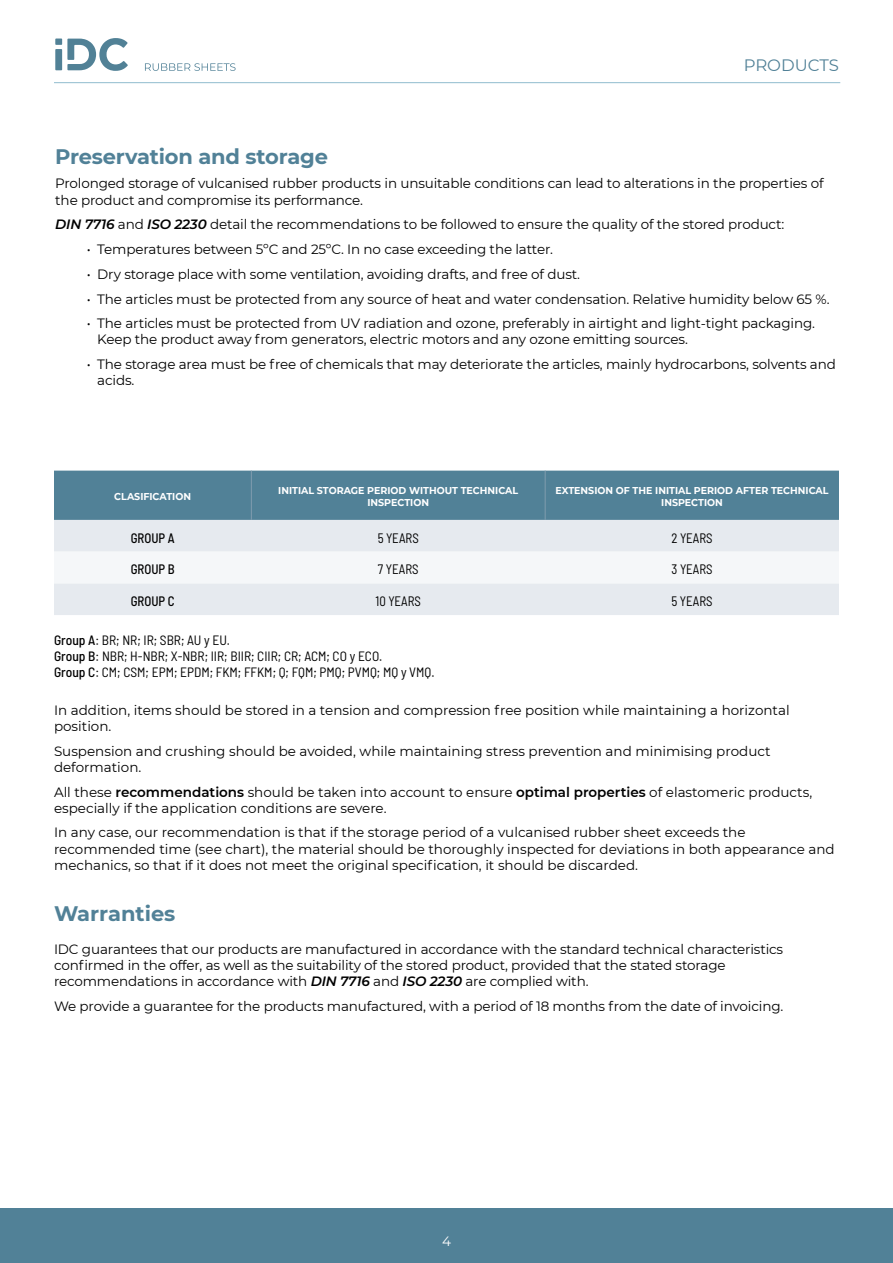
<style>
.page{position:relative;width:893px;height:1263px;background:#fff}
.page>*{position:absolute;margin:0;border:0;box-sizing:border-box;transform-origin:0 0}
.t1{font:700 21px "Montserrat";letter-spacing:-.01em;color:#518197}
.t2{font:16.5px "Montserrat";color:#518197}
.t3{font:semi-condensed 13.65px "Barlow";color:#000;scale:.94 1}
.t4{font:500 semi-condensed 13.65px "Barlow";color:#000;scale:.94 1}
.t5{font:13.5px/16.2px "Montserrat";letter-spacing:-.01em;color:#000}
.t6{font:semi-condensed 13.5px/16.2px "Barlow";color:#000}
.t7{font:13.5px "Montserrat";color:#fff}
.t8{font:700 9.9px/12px "Montserrat";color:#fff;text-align:center;scale:.96 1}
.s1{font-weight:600;font-style:italic}
.s2{font-weight:500}
.s3{font-weight:600}
</style>
<div class="page">
<hr style="left:54px;top:82px;width:786px;height:1px;background:#9dc3d4">
<div style="left:55px;top:39px;width:7px;height:6px;background:#518196"></div>
<div style="left:55px;top:49px;width:7px;height:21px;background:#518196"></div>
<svg style="left:67px;top:38px;width:61px;height:33px"></svg>
<svg style="left:145px;top:63px;width:91px;height:8px"></svg>
<div style="left:0;top:1209px;width:893px;height:54px;background:#518197"></div>
<div style="left:54px;top:471px;width:785px;height:49px;background:#518197"></div>
<div style="left:54px;top:520px;width:785px;height:95px;background:#e6eaef"></div>
<div style="left:54px;top:552px;width:785px;height:31px;background:#f5f7f9"></div>
<hr style="left:251px;top:471px;width:1px;height:49px;background:#819daf">
<hr style="left:545px;top:471px;width:1px;height:49px;background:#819daf">
<p class="t2" style="left:744px;top:54px;width:97px">PRODUCTS</p>
<h1 class="t1" style="left:55px;top:141px;width:274px">Preservation and storage</h1>
<p class="t5" style="left:55px;top:175px;width:770px">Prolonged storage of vulcanised rubber products in unsuitable conditions can lead to alterations in the properties of the product and compromise its performance.</p>
<p class="t5" style="left:55px;top:216px;width:731px"><span class="s1">DIN 7716</span> and <span class="s1">ISO 2230</span> detail the recommendations to be followed to ensure the quality of the stored product:</p>
<p class="t5" style="left:87px;top:241px;width:468px">• Temperatures between 5ºC and 25ºC. In no case exceeding the latter.</p>
<p class="t5" style="left:87px;top:265px;width:495px">• Dry storage place with some ventilation, avoiding drafts, and free of dust.</p>
<p class="t5" style="left:87px;top:290px;width:744px">• The articles must be protected from any source of heat and water condensation. Relative humidity below 65 %.</p>
<p class="t5" style="left:97px;top:315px;width:719px;text-indent:-11px">• The articles must be protected from UV radiation and ozone, preferably in airtight and light-tight packaging.<br>Keep the product away from generators, electric motors and any ozone emitting sources.</p>
<p class="t5" style="left:97px;top:356px;width:740px;text-indent:-11px">• The storage area must be free of chemicals that may deteriorate the articles, mainly hydrocarbons, solvents and acids.</p>
<p class="t8" style="left:114px;top:490px;width:82px">CLASIFICATION</p>
<p class="t8" style="left:278px;top:484px;width:251px">INITIAL STORAGE PERIOD WITHOUT TECHNICAL<br>INSPECTION</p>
<p class="t8" style="left:556px;top:484px;width:286px">EXTENSION OF THE INITIAL PERIOD AFTER TECHNICAL<br>INSPECTION</p>
<p class="t4" style="left:131px;top:528px;width:48px">GROUP A</p>
<p class="t3" style="left:378px;top:528px;width:45px">5 YEARS</p>
<p class="t3" style="left:671px;top:528px;width:45px">2 YEARS</p>
<p class="t4" style="left:131px;top:559px;width:48px">GROUP B</p>
<p class="t3" style="left:378px;top:560px;width:45px">7 YEARS</p>
<p class="t3" style="left:671px;top:560px;width:45px">3 YEARS</p>
<p class="t4" style="left:131px;top:591px;width:48px">GROUP C</p>
<p class="t3" style="left:375px;top:591px;width:50px">10 YEARS</p>
<p class="t3" style="left:671px;top:591px;width:45px">5 YEARS</p>
<p class="t6" style="left:54px;top:631px;width:382px"><span class="s2">Group A</span>: BR; NR; IR; SBR; AU y EU.<br><span class="s2">Group B</span>: NBR; H-NBR; X-NBR; IIR; BIIR; CIIR; CR; ACM; CO y ECO.<br><span class="s2">Group C</span>: CM; CSM; EPM; EPDM; FKM; FFKM; Q; FQM; PMQ; PVMQ; MQ y VMQ.</p>
<p class="t5" style="left:54px;top:701px;width:737px">In addition, items should be stored in a tension and compression free position while maintaining a horizontal position.</p>
<p class="t5" style="left:54px;top:742px;width:718px">Suspension and crushing should be avoided, while maintaining stress prevention and minimising product deformation.</p>
<p class="t5" style="left:54px;top:783px;width:760px">All these <span class="s3">recommendations</span> should be taken into account to ensure <span class="s3">optimal properties</span> of elastomeric products, especially if the application conditions are severe.</p>
<p class="t5" style="left:54px;top:824px;width:782px">In any case, our recommendation is that if the storage period of a vulcanised rubber sheet exceeds the recommended time (see chart), the material should be thoroughly inspected for deviations in both appearance and mechanics, so that if it does not meet the original specification, it should be discarded.</p>
<h1 class="t1" style="left:54px;top:898px;width:123px">Warranties</h1>
<p class="t5" style="left:54px;top:940px;width:731px">IDC guarantees that our products are manufactured in accordance with the standard technical characteristics confirmed in the offer, as well as the suitability of the stored product, provided that the stated storage recommendations in accordance with <span class="s1">DIN 7716</span> and <span class="s1">ISO 2230</span> are complied with.</p>
<p class="t5" style="left:54px;top:997px;width:731px">We provide a guarantee for the products manufactured, with a period of 18 months from the date of invoicing.</p>
<p class="t7" style="left:442px;top:1232px;width:10px">4</p>
</div>
